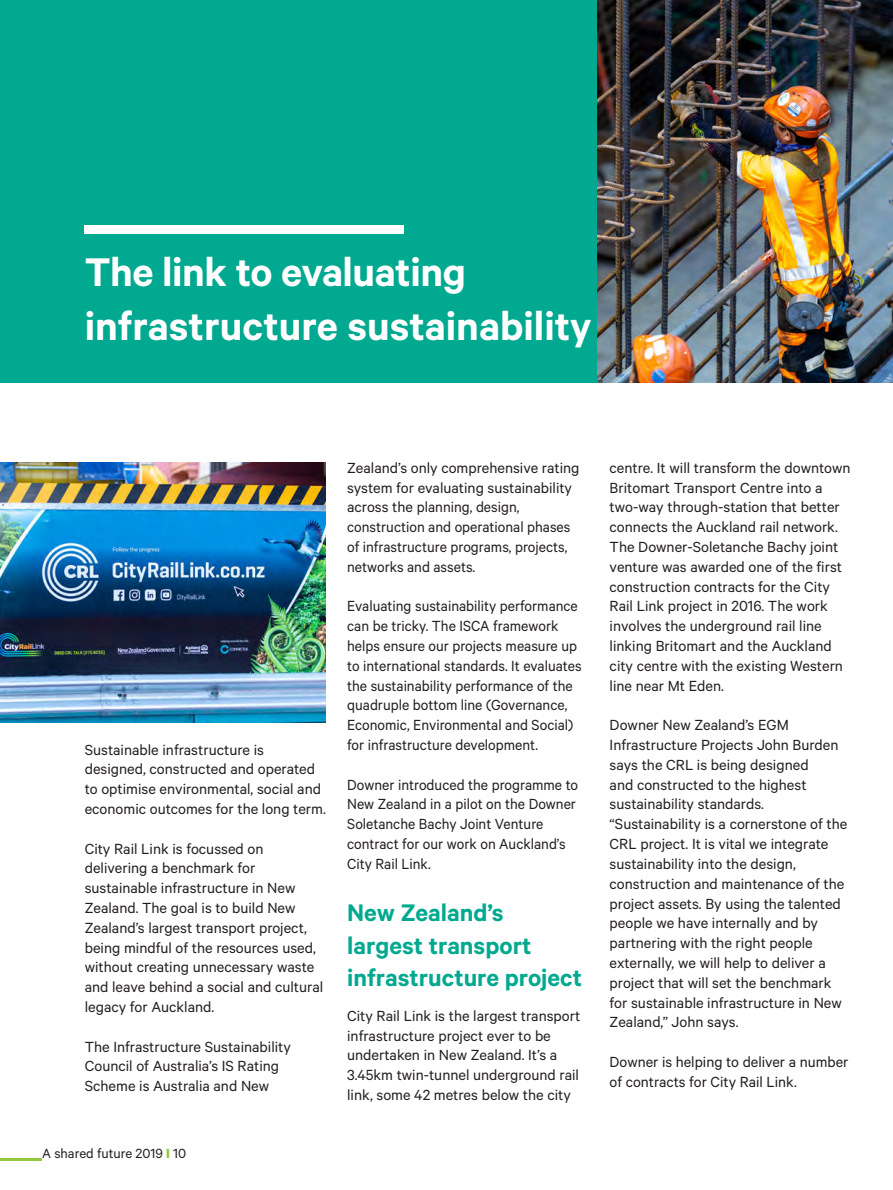
<style>
.page{position:relative;width:893px;height:1190px;background:#fff}
.page>*{position:absolute;margin:0;border:0;box-sizing:border-box;transform-origin:0 0}
.Headers_chapters{font:600 45px/54px "Calibre";color:#fff}
.Headers_chapters-2{font:600 27px/32.4px "Calibre";color:#00a98f}
.Headers_chapters-3{font:16.5px/19.8px "Calibre";color:#231f20}
.Headers_chapters-4{font:16.5px/19.8px "Calibre";color:#231f20;scale:.96 1}
.t1{font:15px "Calibre";color:#231f20}
.s1{font-weight:700;color:#94c83c}
</style>
<div class="page">
<hr style="left:0;top:1158px;width:42px;height:3px;background:#94c83c">
<div style="left:0;top:0;width:892px;height:382px;background:#00a98f"></div>
<img style="left:597px;top:0;width:295px;height:382px">
<div style="left:85px;top:225px;width:319px;height:8px;background:#fff"></div>
<img style="left:0;top:462px;width:326px;height:260px">
<p class="Headers_chapters" style="left:85px;top:244px;width:508px">The link to evaluating infrastructure sustainability</p>
<p class="Headers_chapters-3" style="left:85px;top:739px;width:242px">Sustainable infrastructure is designed, constructed and operated to optimise environmental, social and economic outcomes for the long term.</p>
<p class="Headers_chapters-3" style="left:85px;top:838px;width:240px">City Rail Link is focussed on delivering a benchmark for sustainable infrastructure in New<br>Zealand. The goal is to build New<br>Zealand’s largest transport project, being mindful of the resources used, without creating unnecessary waste and leave behind a social and cultural legacy for Auckland.</p>
<p class="Headers_chapters-3" style="left:85px;top:1036px;width:207px">The Infrastructure Sustainability<br>Council of Australia’s IS Rating<br>Scheme is Australia and New</p>
<p class="t1" style="left:42px;top:1144px;width:146px">A shared future 2019 <span class="s1">I</span> 10</p>
<p class="Headers_chapters-3" style="left:347px;top:457px;width:234px">Zealand’s only comprehensive rating system for evaluating sustainability across the planning, design, construction and operational phases of infrastructure programs, projects, networks and assets.</p>
<p class="Headers_chapters-4" style="left:347px;top:596px;width:245px">Evaluating sustainability performance can be tricky. The ISCA framework helps ensure our projects measure up to international standards. It evaluates the sustainability performance of the quadruple bottom line (Governance, Economic, Environmental and Social) for infrastructure development.</p>
<p class="Headers_chapters-4" style="left:347px;top:774px;width:242px">Downer introduced the programme to<br>New Zealand in a pilot on the Downer<br>Soletanche Bachy Joint Venture contract for our work on Auckland’s<br>City Rail Link.</p>
<p class="Headers_chapters-2" style="left:347px;top:896px;width:236px">New Zealand’s largest transport infrastructure project</p>
<p class="Headers_chapters-3" style="left:347px;top:1005px;width:234px">City Rail Link is the largest transport infrastructure project ever to be undertaken in New Zealand. It’s a 3.45km twin-tunnel underground rail link, some 42 metres below the city</p>
<p class="Headers_chapters-3" style="left:609px;top:457px;width:242px">centre. It will transform the downtown Britomart Transport Centre into a two-way through-station that better connects the Auckland rail network.<br>The Downer-Soletanche Bachy joint venture was awarded one of the first construction contracts for the City Rail Link project in 2016. The work involves the underground rail line linking Britomart and the Auckland city centre with the existing Western line near Mt Eden.</p>
<p class="Headers_chapters-3" style="left:609px;top:715px;width:230px">Downer New Zealand’s EGM<br>Infrastructure Projects John Burden says the CRL is being designed<br>and constructed to the highest sustainability standards.</p>
<p class="Headers_chapters-3" style="left:609px;top:814px;width:239px">“Sustainability is a cornerstone of the CRL project. It is vital we integrate sustainability into the design, construction and maintenance of the project assets. By using the talented people we have internally and by partnering with the right people externally, we will help to deliver a project that will set the benchmark for sustainable infrastructure in New Zealand,” John says.</p>
<p class="Headers_chapters-3" style="left:609px;top:1051px;width:240px">Downer is helping to deliver a number of contracts for City Rail Link.</p>
</div>
